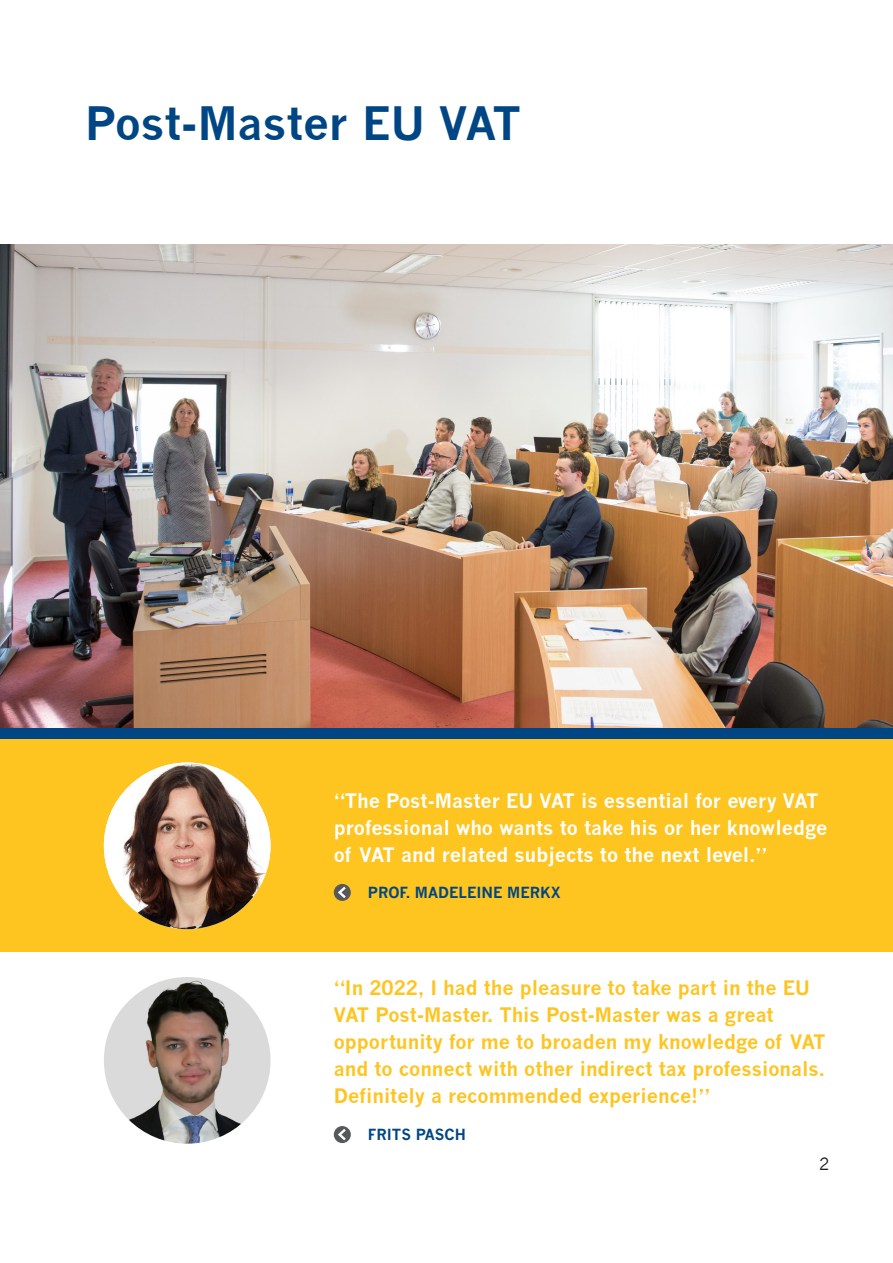
<style>
.page{position:relative;width:893px;height:1263px;background:#fff}
.page>*{position:absolute;margin:0;border:0;box-sizing:border-box;transform-origin:0 0}
.t1{font:700 45px "News Gothic";color:#004684}
.t2{font:700 19.5px/27px "News Gothic";color:#fec41f}
.t3{font:700 19.5px/27px "News Gothic";color:#fff}
.STRAMIEN{font:16.5px "News Gothic";color:#231f20}
.t4{font:700 15px "News Gothic";color:#004684}
</style>
<div class="page">
<img style="left:0;top:244px;width:893px;height:484px">
<div style="left:0;top:739px;width:893px;height:213px;background:#fec41f"></div>
<div style="left:0;top:728px;width:893px;height:11px;background:#004684"></div>
<div style="left:334px;top:884px;width:17px;height:17px;background:#57585a;border-radius:50%"></div>
<svg style="left:338px;top:887px;width:8px;height:11px"></svg>
<div style="left:334px;top:1126px;width:17px;height:17px;background:#57585a;border-radius:50%"></div>
<svg style="left:338px;top:1129px;width:8px;height:11px"></svg>
<img style="left:104px;top:762px;width:167px;height:167px;border-radius:83px">
<img style="left:104px;top:977px;width:167px;height:167px;border-radius:83px">
<p class="t1" style="left:85px;top:96px;width:437px">Post-Master EU VAT</p>
<p class="t3" style="left:334px;top:787px;width:495px">“The Post-Master EU VAT is essential for every VAT professional who wants to take his or her knowledge of VAT and related subjects to the next level.”</p>
<p class="t4" style="left:368px;top:883px;width:194px">PROF. MADELEINE MERKX</p>
<p class="t2" style="left:334px;top:974px;width:493px">“In 2022, I had the pleasure to take part in the EU VAT Post-Master. This Post-Master was a great opportunity for me to broaden my knowledge of VAT and to connect with other indirect tax professionals.<br>Definitely a recommended experience!”</p>
<p class="t4" style="left:368px;top:1126px;width:100px">FRITS PASCH</p>
<p class="STRAMIEN" style="left:819px;top:1154px;width:12px">2</p>
</div>
